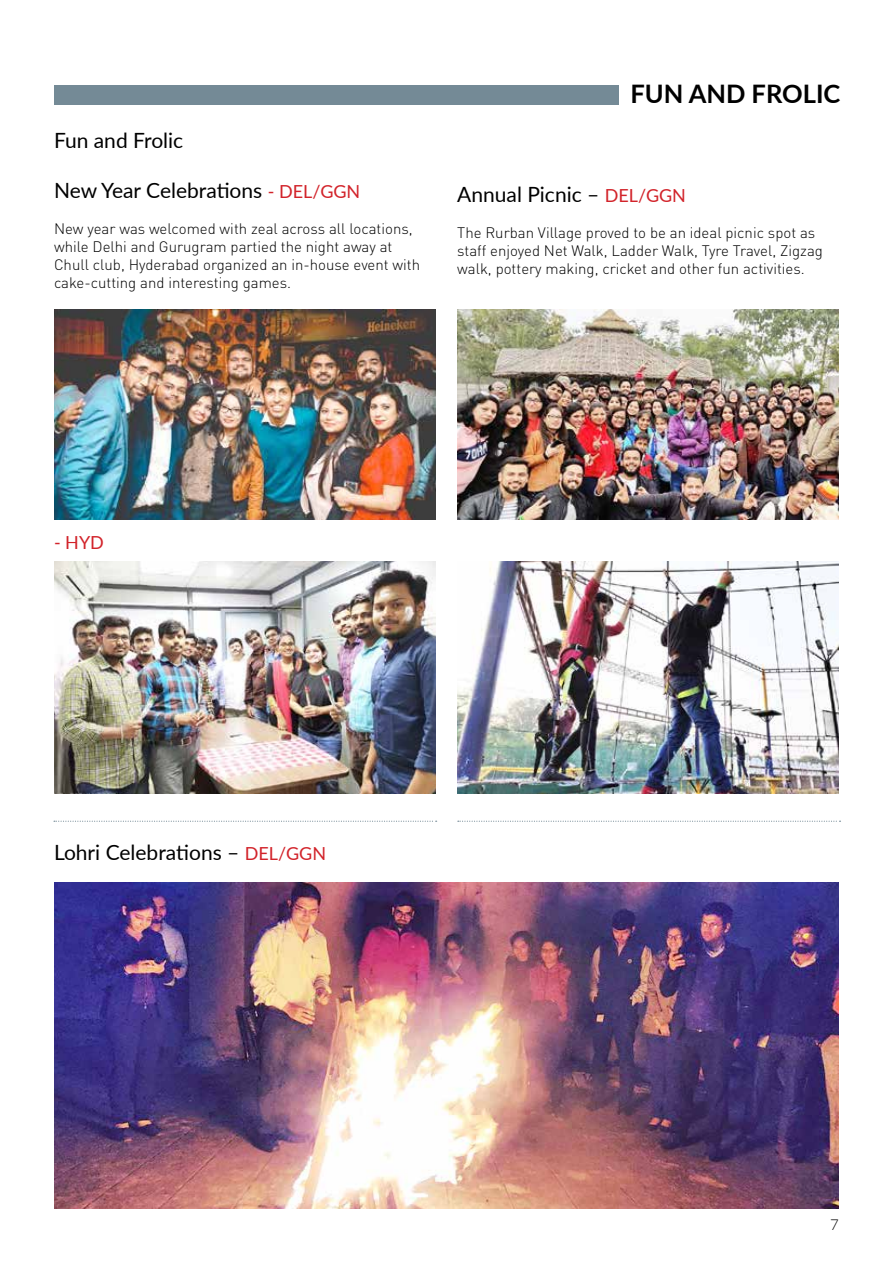
<style>
.page{position:relative;width:893px;height:1263px;background:#fff}
.page>*{position:absolute;margin:0;border:0;box-sizing:border-box;transform-origin:0 0}
.t1{font:700 25.5px "Lato";color:#000}
.t2{font:21px "Lato";color:#000}
.t3{font:18px "Lato";color:#d2232a}
.t4{font:300 15px/18px "DIN Pro";color:#000}
.t5{font:300 15px "Lato";color:#000}
.s1{font-size:18px;color:#d2232a}
</style>
<div class="page">
<div style="left:54px;top:85px;width:564px;height:19px;background:#748a96"></div>
<img style="left:54px;top:310px;width:382px;height:209px">
<svg style="left:54px;top:821px;width:383px;height:1px"></svg>
<svg style="left:458px;top:821px;width:382px;height:1px"></svg>
<img style="left:54px;top:882px;width:785px;height:327px">
<img style="left:457px;top:310px;width:382px;height:209px">
<img style="left:457px;top:561px;width:382px;height:233px">
<img style="left:54px;top:561px;width:382px;height:233px">
<h2 class="t2" style="left:54px;top:125px;width:131px">Fun and Frolic</h2>
<h2 class="t2" style="left:54px;top:176px;width:308px">New Year Celebrations <span class="s1">- DEL/GGN</span></h2>
<p class="t4" style="left:54px;top:218px;width:368px">New year was welcomed with zeal across all locations, while Delhi and Gurugram partied the night away at Chull club, Hyderabad organized an in-house event with cake-cutting and interesting games.</p>
<h1 class="t1" style="left:630px;top:75px;width:212px">FUN AND FROLIC</h1>
<h2 class="t2" style="left:457px;top:180px;width:230px">Annual Picnic – <span class="s1">DEL/GGN</span></h2>
<p class="t4" style="left:457px;top:223px;width:367px">The Rurban Village proved to be an ideal picnic spot as staff enjoyed Net Walk, Ladder Walk, Tyre Travel, Zigzag walk, pottery making, cricket and other fun activities.</p>
<p class="t3" style="left:54px;top:529px;width:51px">- HYD</p>
<h2 class="t2" style="left:54px;top:837px;width:274px">Lohri Celebrations – <span class="s1">DEL/GGN</span></h2>
<p class="t5" style="left:830px;top:1214px;width:10px">7</p>
</div>
